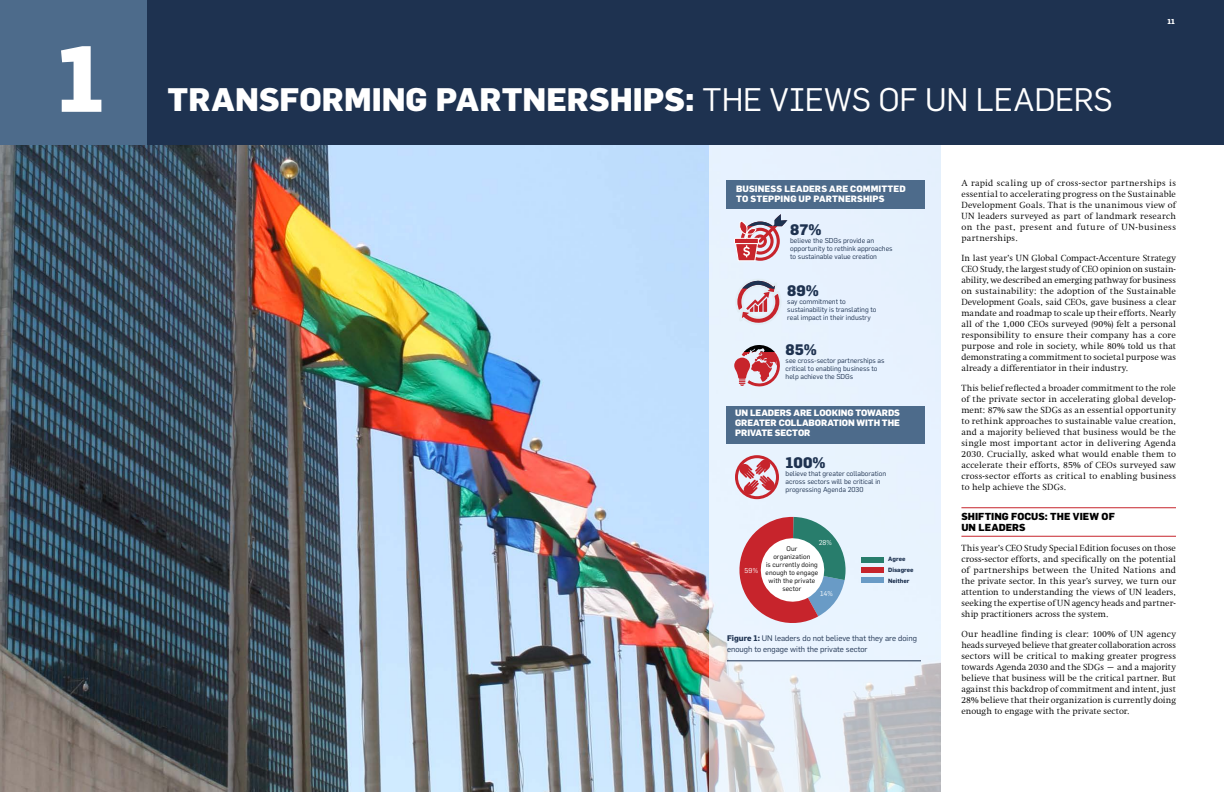
<style>
.page{position:relative;width:1224px;height:792px;background:#fff}
.page>*{position:absolute;margin:0;border:0;box-sizing:border-box;transform-origin:0 0}
.t1{font:800 91px "Flama";color:#fff}
.t2{font:800 32px "Flama";color:#fff}
.t3{font:800 15px "Flama";color:#1e3250}
.t4{font:800 10px/11px "Flama";letter-spacing:.005em;color:#000}
.t5{font:300 9px/11px "Swift Com";letter-spacing:.02em;color:#000;text-align:justify}
.t6{font:800 9px/10px "Flama";letter-spacing:.005em;color:#fff}
.t7{font:8px/11px "Flama";color:#1e3250}
.t8{font:7px/8px "Flama";color:#1e3250}
.t9{font:7px "Flama";color:#fff}
.t10{font:800 7px "Flama";color:#fff}
.t11{font:6.7px/8px "Flama";letter-spacing:.02em;color:#000;text-align:center}
.t12{font:700 6px/11.2px "Flama";color:#1e3250}
.s1{font-weight:400}
.s2{font-weight:700}
</style>
<div class="page">
<img style="left:0;top:144px;width:710px;height:648px">
<svg style="left:710px;top:144px;width:235px;height:648px;fill:#e8f2fe"></svg>
<div style="left:0;top:0;width:612px;height:144px;background:#1e3250"></div>
<div style="left:609px;top:0;width:615px;height:144px;background:#1e3250"></div>
<div style="left:0;top:0;width:146px;height:144px;background:#4d6b8b"></div>
<hr style="left:961px;top:508px;width:215px;height:1px;background:#c7242c">
<hr style="left:961px;top:536px;width:215px;height:1px;background:#c7242c">
<svg style="left:734px;top:214px;width:54px;height:47px"></svg>
<hr style="left:727px;top:661px;width:194px;height:1px;background:#1e3250">
<svg style="left:732px;top:517px;width:114px;height:114px"></svg>
<div style="left:862px;top:557px;width:22px;height:5px;background:#287d6c"></div>
<div style="left:862px;top:567px;width:22px;height:5px;background:#c7242c"></div>
<div style="left:862px;top:578px;width:22px;height:5px;background:#699bc6"></div>
<svg style="left:734px;top:278px;width:49px;height:108px"></svg>
<div style="left:726px;top:180px;width:199px;height:28px;background:#4d6b8b"></div>
<div style="left:726px;top:406px;width:199px;height:37px;background:#4d6b8b"></div>
<div style="left:735px;top:455px;width:44px;height:44px;border:3px solid #c7242c;border-radius:50%"></div>
<svg style="left:739px;top:459px;width:36px;height:36px"></svg>
<h1 class="t1" style="left:57px;top:22px;width:50px">1</h1>
<h2 class="t2" style="left:167px;top:79px;width:947px">TRANSFORMING PARTNERSHIPS: <span class="s1">THE VIEWS OF UN LEADERS</span></h2>
<p class="t10" style="left:1167px;top:17px;width:9px">11</p>
<p class="t6" style="left:736px;top:184px;width:171px">BUSINESS LEADERS ARE COMMITTED<br>TO STEPPING UP PARTNERSHIPS</p>
<h3 class="t3" style="left:790px;top:220px;width:33px">87%</h3>
<p class="t8" style="left:790px;top:236px;width:104px">believe the SDGs provide an opportunity to rethink approaches to sustainable value creation</p>
<h3 class="t3" style="left:787px;top:281px;width:33px">89%</h3>
<p class="t8" style="left:787px;top:297px;width:91px">say commitment to sustainability is translating to real impact in their industry</p>
<h3 class="t3" style="left:786px;top:341px;width:33px">85%</h3>
<p class="t8" style="left:786px;top:357px;width:100px">see cross-sector partnerships as critical to enabling business to help achieve the SDGs</p>
<p class="t6" style="left:735px;top:408px;width:166px;text-align:justify">UN LEADERS ARE LOOKING TOWARDS GREATER COLLABORATION WITH THE PRIVATE SECTOR</p>
<h3 class="t3" style="left:786px;top:454px;width:42px">100%</h3>
<p class="t8" style="left:786px;top:470px;width:102px">believe that greater collaboration across sectors will be critical in progressing Agenda 2030</p>
<p class="t9" style="left:745px;top:566px;width:15px">59%</p>
<p class="t9" style="left:819px;top:539px;width:15px">28%</p>
<p class="t11" style="left:766px;top:544px;width:54px">Our<br>organization<br>is currently doing enough to engage with the private sector</p>
<p class="t12" style="left:888px;top:553px;width:27px">Agree<br>Disagree<br>Neither</p>
<p class="t9" style="left:820px;top:590px;width:14px">14%</p>
<p class="t7" style="left:727px;top:632px;width:192px"><span class="s2">Figure 1:</span> UN leaders do not believe that they are doing enough to engage with the private sector</p>
<p class="t5" style="left:961px;top:178px;width:216px">A rapid scaling up of cross-sector partnerships is essential to accelerating progress on the Sustainable Development Goals. That is the unanimous view of UN leaders surveyed as part of landmark research on the past, present and future of UN-business partnerships.</p>
<p class="t5" style="left:961px;top:253px;width:216px">In last year’s UN Global Compact-Accenture Strategy CEO Study, the largest study of CEO opinion on sustain&shy;ability, we described an emerging pathway for business on sustainability: the adoption of the Sustainable Development Goals, said CEOs, gave business a clear mandate and roadmap to scale up their efforts. Nearly all of the 1,000 CEOs surveyed (90%) felt a personal responsibility to ensure their company has a core purpose and role in society, while 80% told us that demonstrating a commitment to societal purpose was already a differentiator in their industry.</p>
<p class="t5" style="left:961px;top:383px;width:216px">This belief reflected a broader commitment to the role of the private sector in accelerating global develop&shy;ment: 87% saw the SDGs as an essential opportunity to rethink approaches to sustainable value creation, and a majority believed that business would be the single most important actor in delivering Agenda 2030. Crucially, asked what would enable them to accelerate their efforts, 85% of CEOs surveyed saw cross-sector efforts as critical to enabling business to help achieve the SDGs.</p>
<p class="t4" style="left:961px;top:511px;width:155px">SHIFTING FOCUS: THE VIEW OF<br>UN LEADERS</p>
<p class="t5" style="left:961px;top:542px;width:216px">This year’s CEO Study Special Edition focuses on those cross-sector efforts, and specifically on the potential of partnerships between the United Nations and the private sector. In this year’s survey, we turn our attention to understanding the views of UN leaders, seeking the expertise of UN agency heads and partner&shy;ship practitioners across the system.</p>
<p class="t5" style="left:961px;top:628px;width:216px">Our headline finding is clear: 100% of UN agency heads surveyed believe that greater collaboration across sectors will be critical to making greater progress towards Agenda 2030 and the SDGs – and a majority believe that business will be the critical partner. But against this backdrop of commitment and intent, just 28% believe that their organization is currently doing enough to engage with the private sector.</p>
</div>
